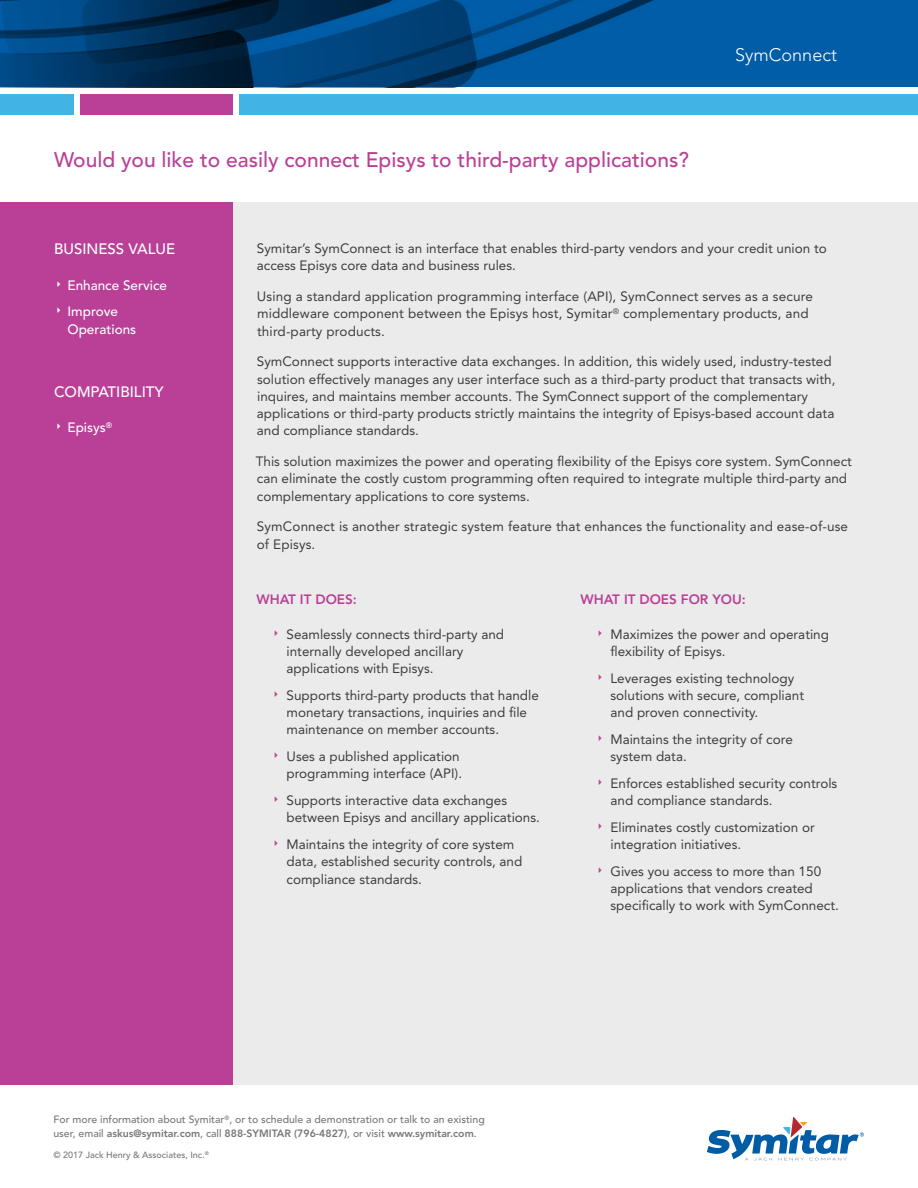
<style>
.page{position:relative;width:918px;height:1188px;background:#fff}
.page>*{position:absolute;margin:0;border:0;box-sizing:border-box;transform-origin:0 0}
.t1{font:500 21px "Avenir LT Std";color:#ba3f97}
.t2{font:300 18px "Avenir LT Std";color:#fff}
.t3{font:500 15px "Avenir LT Std";color:#fff}
.t4{font:13.5px/17.2px "Avenir LT Std";color:#3e3e3f}
.t5{font:500 13.5px/26.7px "Avenir LT Std";color:#fff}
.t6{font:800 13.5px "Avenir LT Std";color:#ba3f97}
.t7{font:500 10.5px/13.5px "Avenir LT Std";color:#787779}
.t8{font:500 9px "Avenir LT Std";color:#787779}
.s1{font-weight:800}
</style>
<div class="page">
<div style="left:0;top:203px;width:918px;height:882px;background:#ebebeb"></div>
<svg style="left:707px;top:1117px;width:157px;height:44px"></svg>
<div style="left:239px;top:94px;width:679px;height:21px;background:#41b4e5"></div>
<div style="left:0;top:94px;width:74px;height:21px;background:#41b4e5"></div>
<div style="left:80px;top:94px;width:153px;height:21px;background:#ba3f97"></div>
<div style="left:0;top:203px;width:233px;height:882px;background:#ba3f97"></div>
<svg style="left:0;top:0;width:918px;height:87px;background:#004984"></svg>
<h1 class="t1" style="left:54px;top:147px;width:636px">Would you like to easily connect Episys to third-party applications?</h1>
<h2 class="t2" style="left:735px;top:44px;width:103px">SymConnect</h2>
<p class="t3" style="left:54px;top:240px;width:123px">BUSINESS VALUE</p>
<p class="t5" style="left:68px;top:272px;width:101px">Enhance Service<br>Improve</p>
<p class="t5" style="left:68px;top:316px;width:70px">Operations</p>
<p class="t3" style="left:54px;top:383px;width:111px">COMPATIBILITY</p>
<p class="t5" style="left:68px;top:415px;width:46px">Episys<sup>®</sup></p>
<p class="t4" style="left:257px;top:240px;width:571px">Symitar’s SymConnect is an interface that enables third-party vendors and your credit union to access Episys core data and business rules.</p>
<p class="t4" style="left:257px;top:288px;width:557px">Using a standard application programming interface (API), SymConnect serves as a secure middleware component between the Episys host, Symitar<sup>®</sup> complementary products, and third-party products.</p>
<p class="t4" style="left:257px;top:353px;width:580px">SymConnect supports interactive data exchanges. In addition, this widely used, industry-tested solution effectively manages any user interface such as a third-party product that transacts with, inquires, and maintains member accounts. The SymConnect support of the complementary applications or third-party products strictly maintains the integrity of Episys-based account data and compliance standards.</p>
<p class="t4" style="left:256px;top:453px;width:598px">This solution maximizes the power and operating flexibility of the Episys core system. SymConnect can eliminate the costly custom programming often required to integrate multiple third-party and complementary applications to core systems.</p>
<p class="t4" style="left:257px;top:518px;width:593px">SymConnect is another strategic system feature that enhances the functionality and ease-of-use of Episys.</p>
<p class="t6" style="left:256px;top:592px;width:102px">WHAT IT DOES:</p>
<p class="t4" style="left:287px;top:626px;width:219px">Seamlessly connects third-party and internally developed ancillary applications with Episys.</p>
<p class="t4" style="left:287px;top:687px;width:254px">Supports third-party products that handle monetary transactions, inquiries and file maintenance on member accounts.</p>
<p class="t4" style="left:287px;top:748px;width:177px">Uses a published application programming interface (API).</p>
<p class="t4" style="left:287px;top:792px;width:255px">Supports interactive data exchanges between Episys and ancillary applications.</p>
<p class="t4" style="left:287px;top:836px;width:237px">Maintains the integrity of core system data, established security controls, and compliance standards.</p>
<p class="t6" style="left:581px;top:592px;width:167px">WHAT IT DOES FOR YOU:</p>
<p class="t4" style="left:611px;top:626px;width:220px">Maximizes the power and operating flexibility of Episys.</p>
<p class="t4" style="left:611px;top:669px;width:195px">Leverages existing technology solutions with secure, compliant and proven connectivity.</p>
<p class="t4" style="left:611px;top:731px;width:184px">Maintains the integrity of core system data.</p>
<p class="t4" style="left:611px;top:775px;width:228px">Enforces established security controls and compliance standards.</p>
<p class="t4" style="left:611px;top:819px;width:206px">Eliminates costly customization or integration initiatives.</p>
<p class="t4" style="left:611px;top:863px;width:230px">Gives you access to more than 150 applications that vendors created specifically to work with SymConnect.</p>
<p class="t7" style="left:53px;top:1113px;width:433px">For more information about Symitar<sup>®</sup>, or to schedule a demonstration or talk to an existing user, email <span class="s1">askus@symitar.com</span>, call <span class="s1">888-SYMITAR (796-4827)</span>, or visit <span class="s1">www.symitar.com</span>.</p>
<p class="t8" style="left:53px;top:1150px;width:157px">© 2017 Jack Henry &amp; Associates, Inc.<sup>®</sup></p>
</div>
